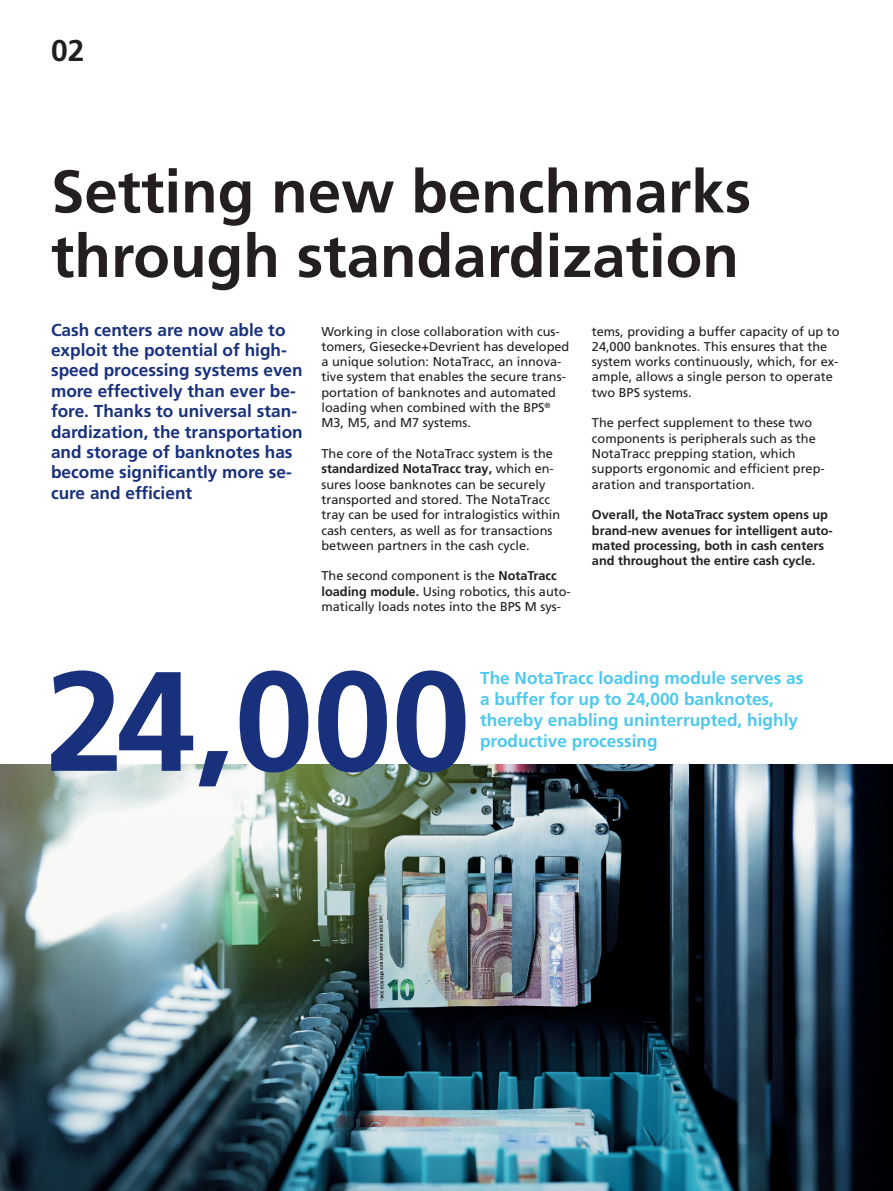
<style>
.page{position:relative;width:893px;height:1191px;background:#fff}
.page>*{position:absolute;margin:0;border:0;box-sizing:border-box;transform-origin:0 0}
.t1{font:700 141.3px "Frutiger LT Pro";color:#19317c}
.t2{font:700 60px/64.5px "Frutiger LT Pro";color:#231f20}
.t3{font:700 30px "Frutiger LT Pro";color:#231f20}
.t4{font:700 17.25px/20.4px "Frutiger LT Pro";color:#19317c}
.t5{font:700 17.25px/21px "Frutiger LT Pro";color:#4dc8ee}
.t6{font:12.75px/15.3px "Frutiger LT Pro";color:#231f20}
.t7{font:700 12.75px/15.3px "Frutiger LT Pro";color:#231f20}
.s1{font-weight:700}
</style>
<div class="page">
<img style="left:0;top:764px;width:893px;height:427px">
<h3 class="t3" style="left:51px;top:32px;width:35px">02</h3>
<h2 class="t2" style="left:51px;top:159px;width:702px">Setting new benchmarks through standardization</h2>
<p class="t6" style="left:592px;top:323px;width:249px">tems, providing a buffer capacity of up to 24,000 banknotes. This ensures that the system works continuously, which, for ex&shy;ample, allows a single person to operate two BPS systems.</p>
<p class="t6" style="left:592px;top:415px;width:234px">The perfect supplement to these two components is peripherals such as the NotaTracc prepping station, which supports ergonomic and efficient prep&shy;aration and transportation.</p>
<p class="t7" style="left:592px;top:507px;width:242px">Overall, the NotaTracc system opens up brand-new avenues for intelligent auto&shy;mated processing, both in cash centers and throughout the entire cash cycle.</p>
<p class="t4" style="left:51px;top:319px;width:253px">Cash centers are now able to exploit the potential of high&shy;speed processing systems even more effectively than ever be&shy;fore. Thanks to universal stan&shy;dardization, the transportation and storage of banknotes has become significantly more se&shy;cure and efficient</p>
<p class="t6" style="left:321px;top:323px;width:249px">Working in close collaboration with cus&shy;tomers, Giesecke+Devrient has developed a unique solution: NotaTracc, an innova&shy;tive system that enables the secure trans&shy;portation of banknotes and automated loading when combined with the BPS<sup>® </sup>M3, M5, and M7 systems.</p>
<p class="t6" style="left:321px;top:446px;width:240px">The core of the NotaTracc system is the <span class="s1">standardized NotaTracc tray,</span> which en&shy;sures loose banknotes can be securely transported and stored. The NotaTracc tray can be used for intralogistics within cash centers, as well as for transactions between partners in the cash cycle.</p>
<p class="t6" style="left:321px;top:568px;width:251px">The second component is the <span class="s1">NotaTracc loading module.</span> Using robotics, this auto&shy;matically loads notes into the BPS M sys-</p>
<h1 class="t1" style="left:45px;top:637px;width:426px">24,000</h1>
<h3 class="t5" style="left:480px;top:668px;width:325px">The NotaTracc loading module serves as a buffer for up to 24,000 banknotes, thereby enabling uninterrupted, highly</h3>
<h3 class="t5" style="left:480px;top:731px;width:179px">productive processing</h3>
</div>
